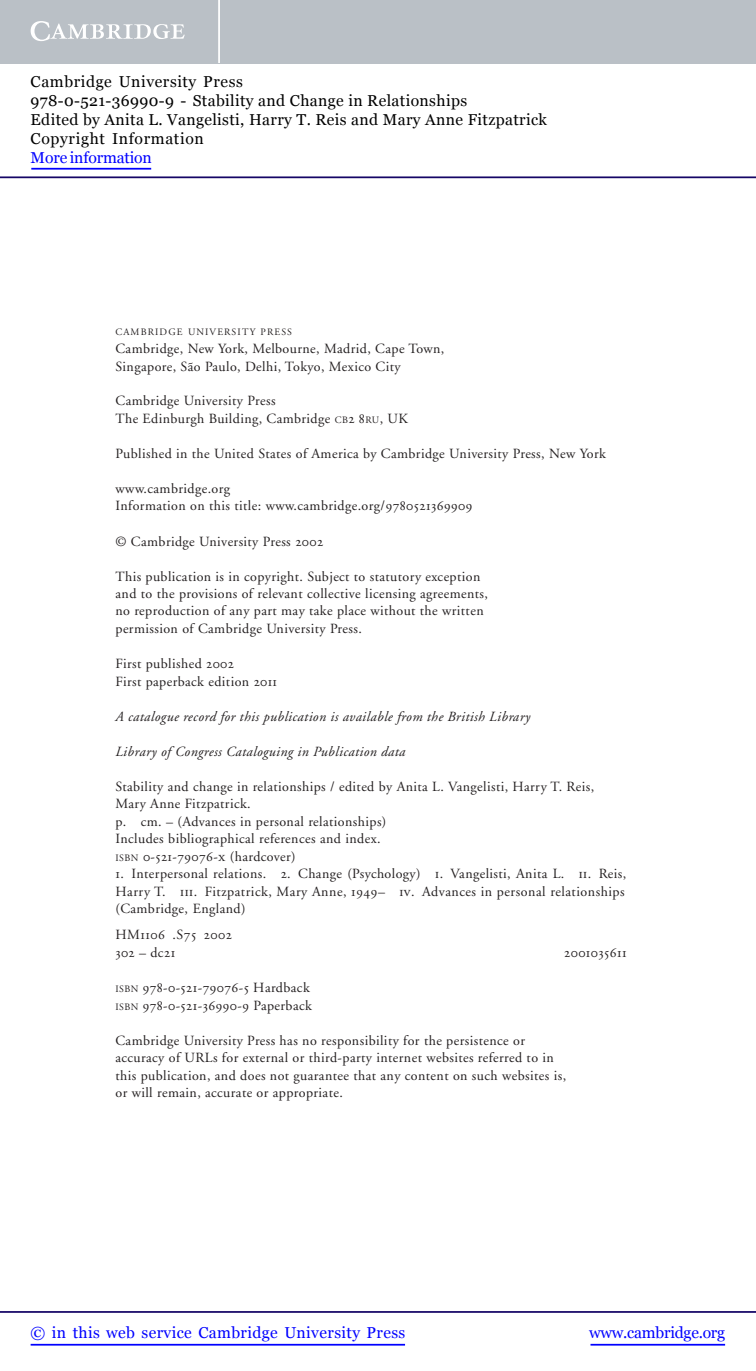
<style>
.page{position:relative;width:756px;height:1371px;background:#fff}
.page>*{position:absolute;margin:0;border:0;box-sizing:border-box;transform-origin:0 0}
.t1{font:15.75px/18.9px "Georgia";letter-spacing:.025em;color:#000}
.t2{font:15.75px "Georgia";letter-spacing:.025em;color:#00f}
.t3{font:15.75px "Georgia";letter-spacing:-.015em;color:#00f}
.t4{font:15.75px "Georgia";letter-spacing:-.01em;color:#00f}
.t5{font:14px/17.5px "Adobe Garamond";letter-spacing:.03em;color:#231f20}
.t6{font:italic 14px "Adobe Garamond";letter-spacing:.03em;color:#231f20}
.t7{font:14px/17.7px "Adobe Garamond Exp";letter-spacing:.03em;color:#231f20}
.t8{font:9.8px "Adobe Garamond";letter-spacing:.115em;color:#231f20}
.s1{font-size:9.8px}
.s2{font-family:"Adobe Garamond Exp"}
.s3{font-family:"Adobe Garamond"}
.s4{font-family:"Adobe Garamond";font-size:9.8px}
</style>
<div class="page">
<div style="left:0;top:0;width:756px;height:63px;background:#bac0c6"></div>
<svg style="left:31px;top:21px;width:154px;height:20px"></svg>
<hr style="left:218px;top:0;width:2px;height:63px;background:#fff">
<hr style="left:0;top:176px;width:756px;height:2px;background:#150666">
<hr style="left:591px;top:1343px;width:134px;height:2px;background:#00f">
<hr style="left:0;top:1310px;width:756px;height:2px;background:#150666">
<hr style="left:31px;top:1343px;width:374px;height:2px;background:#00f">
<hr style="left:31px;top:168px;width:120px;height:2px;background:#00f">
<p class="t1" style="left:31px;top:72px;width:518px">Cambridge University Press<br>978-0-521-36990-9 - Stability and Change in Relationships<br>Edited by Anita L. Vangelisti, Harry T. Reis and Mary Anne Fitzpatrick Copyright Information</p>
<p class="t4" style="left:31px;top:148px;width:123px">More information</p>
<p class="t8" style="left:116px;top:328px;width:178px">CAMBRIDGE UNIVERSITY PRESS</p>
<p class="t5" style="left:116px;top:341px;width:330px">Cambridge, New York, Melbourne, Madrid, Cape Town,<br>Singapore, São Paulo, Delhi, Tokyo, Mexico City</p>
<p class="t5" style="left:116px;top:393px;width:294px">Cambridge University Press<br>The Edinburgh Building, Cambridge <span class="s1">CB</span><span class="s2">2 8</span><span class="s1">RU</span>, UK</p>
<p class="t5" style="left:116px;top:446px;width:492px">Published in the United States of America by Cambridge University Press, New York</p>
<p class="t5" style="left:116px;top:481px;width:358px">www.cambridge.org<br>Information on this title: www.cambridge.org/<span class="s2">9780521369909</span></p>
<p class="t5" style="left:116px;top:533px;width:209px">© Cambridge University Press <span class="s2">2002</span></p>
<p class="t5" style="left:116px;top:568px;width:374px">This publication is in copyright. Subject to statutory exception and to the provisions of relevant collective licensing agreements, no reproduction of any part may take place without the written permission of Cambridge University Press.</p>
<p class="t5" style="left:116px;top:656px;width:163px">First published <span class="s2">2002<br></span>First paperback edition <span class="s2">2011</span></p>
<p class="t6" style="left:116px;top:710px;width:416px">A catalogue record for this publication is available from the British Library</p>
<p class="t6" style="left:116px;top:745px;width:292px">Library of Congress Cataloguing in Publication data</p>
<p class="t5" style="left:116px;top:778px;width:480px">Stability and change in relationships / edited by Anita L. Vangelisti, Harry T. Reis, Mary Anne Fitzpatrick.<br>p. cm. – (Advances in personal relationships)<br>Includes bibliographical references and index.<br><span class="s1">ISBN</span> <span class="s2">0</span>-<span class="s2">521</span>-<span class="s2">79076</span>-<span class="s2">x</span> (hardcover)</p>
<p class="t5" style="left:116px;top:866px;width:512px;text-align:justify"><span class="s2">1</span>. Interpersonal relations. <span class="s2">2</span>. Change (Psychology) <span class="s2">i</span>. Vangelisti, Anita L. <span class="s2">ii</span>. Reis, Harry T. <span class="s2">iii</span>. Fitzpatrick, Mary Anne, <span class="s2">1949</span>– <span class="s2">iv</span>. Advances in personal relationships (Cambridge, England)</p>
<p class="t7" style="left:116px;top:927px;width:118px"><span class="s3">HM</span>1106 <span class="s3">.S</span>75 2002<br>302 <span class="s3">– dc</span>21</p>
<p class="t7" style="left:564px;top:944px;width:64px">2001035611</p>
<p class="t7" style="left:116px;top:979px;width:198px"><span class="s4">ISBN</span> 978-0-521<span class="s3">-</span>79076-5 <span class="s3">Hardback<br></span><span class="s4">ISBN</span> 978-0-521<span class="s3">-</span>36990-9 <span class="s3">Paperback</span></p>
<p class="t5" style="left:116px;top:1032px;width:452px">Cambridge University Press has no responsibility for the persistence or accuracy of URLs for external or third-party internet websites referred to in this publication, and does not guarantee that any content on such websites is, or will remain, accurate or appropriate.</p>
<p class="t2" style="left:31px;top:1322px;width:376px">© in this web service Cambridge University Press</p>
<p class="t3" style="left:589px;top:1322px;width:137px">www.cambridge.org</p>
</div>
